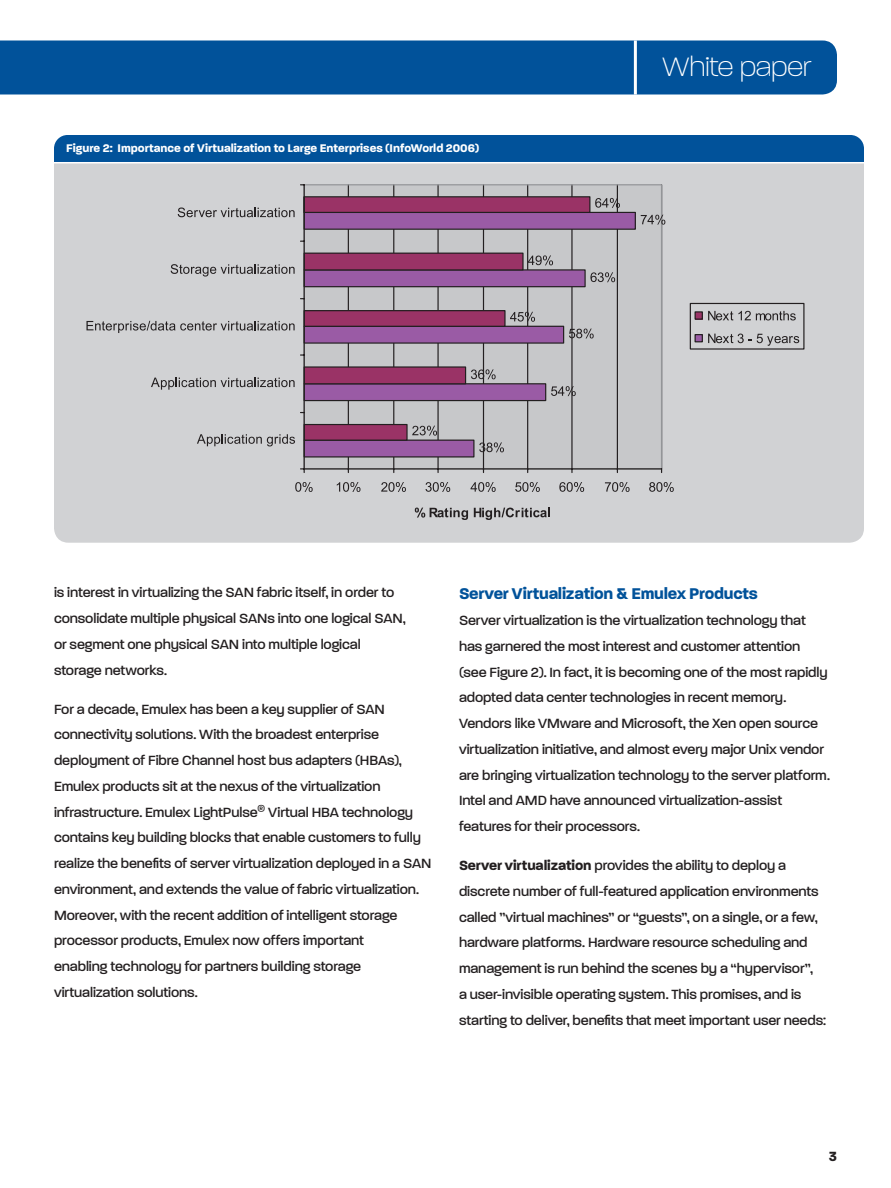
<style>
.page{position:relative;width:891px;height:1188px;background:#fff}
.page>*{position:absolute;margin:0;border:0;box-sizing:border-box;transform-origin:0 0}
.t1{font:200 36px "Paralucent";color:#fff}
.t2{font:700 21px "Paralucent";letter-spacing:-.015em;color:#01529a}
.t3{font:500 18px/25.8px "Paralucent";letter-spacing:-.005em;color:#231f20}
.t4{font:700 15px "Paralucent";color:#fff}
.s1{font-weight:700}
</style>
<div class="page">
<div style="left:0;top:40px;width:837px;height:54px;background:#01529a"></div>
<hr style="left:634px;top:40px;width:3px;height:54px;background:#fff">
<div style="left:54px;top:137px;width:810px;height:406px;background:#d1d2d4;border-radius:15px"></div>
<div style="left:54px;top:135px;width:810px;height:27px;background:#01529a"></div>
<svg style="left:300px;top:184px;width:363px;height:289px"></svg>
<svg style="left:479px;top:442px;width:25px;height:10px"></svg>
<svg style="left:551px;top:386px;width:25px;height:10px"></svg>
<svg style="left:569px;top:329px;width:25px;height:10px"></svg>
<svg style="left:590px;top:272px;width:25px;height:10px"></svg>
<svg style="left:641px;top:215px;width:24px;height:10px"></svg>
<svg style="left:412px;top:426px;width:25px;height:10px"></svg>
<svg style="left:471px;top:369px;width:25px;height:10px"></svg>
<svg style="left:510px;top:312px;width:25px;height:10px"></svg>
<svg style="left:528px;top:255px;width:25px;height:10px"></svg>
<svg style="left:595px;top:198px;width:25px;height:10px"></svg>
<svg style="left:295px;top:482px;width:18px;height:10px"></svg>
<svg style="left:337px;top:482px;width:24px;height:10px"></svg>
<svg style="left:381px;top:482px;width:25px;height:10px"></svg>
<svg style="left:426px;top:482px;width:24px;height:10px"></svg>
<svg style="left:471px;top:482px;width:25px;height:10px"></svg>
<svg style="left:515px;top:482px;width:25px;height:10px"></svg>
<svg style="left:559px;top:482px;width:25px;height:10px"></svg>
<svg style="left:605px;top:482px;width:25px;height:10px"></svg>
<svg style="left:649px;top:482px;width:25px;height:10px"></svg>
<svg style="left:197px;top:434px;width:98px;height:12px"></svg>
<svg style="left:151px;top:378px;width:144px;height:12px"></svg>
<svg style="left:86px;top:321px;width:209px;height:12px"></svg>
<svg style="left:171px;top:264px;width:124px;height:13px"></svg>
<svg style="left:178px;top:208px;width:117px;height:9px"></svg>
<svg style="left:415px;top:508px;width:53px;height:12px"></svg>
<svg style="left:474px;top:508px;width:76px;height:12px"></svg>
<div style="left:690px;top:303px;width:115px;height:47px;border:1px solid #231f20"></div>
<div style="left:695px;top:312px;width:7px;height:7px;background:#9a3366"></div>
<div style="left:695px;top:311px;width:8px;height:9px;border:1px solid #231f20"></div>
<svg style="left:708px;top:311px;width:88px;height:9px"></svg>
<div style="left:695px;top:335px;width:7px;height:7px;background:#9a5ba5"></div>
<div style="left:695px;top:334px;width:8px;height:8px;border:1px solid #231f20"></div>
<svg style="left:708px;top:334px;width:91px;height:12px"></svg>
<hr style="left:54px;top:162px;width:810px;height:1px;background:#fff">
<p class="t4" style="left:66px;top:140px;width:415px">Figure 2: Importance of Virtualization to Large Enterprises (InfoWorld 2006)</p>
<h1 class="t1" style="left:663px;top:47px;width:150px">White paper</h1>
<p class="t3" style="left:54px;top:579px;width:353px">is interest in virtualizing the SAN fabric itself, in order to consolidate multiple physical SANs into one logical SAN, or segment one physical SAN into multiple logical storage networks.</p>
<p class="t3" style="left:54px;top:696px;width:379px">For a decade, Emulex has been a key supplier of SAN connectivity solutions. With the broadest enterprise deployment of Fibre Channel host bus adapters (HBAs), Emulex products sit at the nexus of the virtualization infrastructure. Emulex LightPulse<sup>®</sup> Virtual HBA technology contains key building blocks that enable customers to fully realize the benefits of server virtualization deployed in a SAN environment, and extends the value of fabric virtualization.<br>Moreover, with the recent addition of intelligent storage processor products, Emulex now offers important<br>enabling technology for partners building storage virtualization solutions.</p>
<p class="t2" style="left:459px;top:583px;width:301px">Server Virtualization &amp; Emulex Products</p>
<p class="t3" style="left:459px;top:607px;width:373px">Server virtualization is the virtualization technology that has garnered the most interest and customer attention (see Figure 2). In fact, it is becoming one of the most rapidly adopted data center technologies in recent memory.<br>Vendors like VMware and Microsoft, the Xen open source virtualization initiative, and almost every major Unix vendor are bringing virtualization technology to the server platform.<br>Intel and AMD have announced virtualization-assist features for their processors.</p>
<p class="t3" style="left:459px;top:852px;width:369px"><span class="s1">Server virtualization</span> provides the ability to deploy a discrete number of full-featured application environments called ”virtual machines” or “guests”, on a single, or a few, hardware platforms. Hardware resource scheduling and management is run behind the scenes by a “hypervisor”,<br>a user-invisible operating system. This promises, and is starting to deliver, benefits that meet important user needs:</p>
</div>
